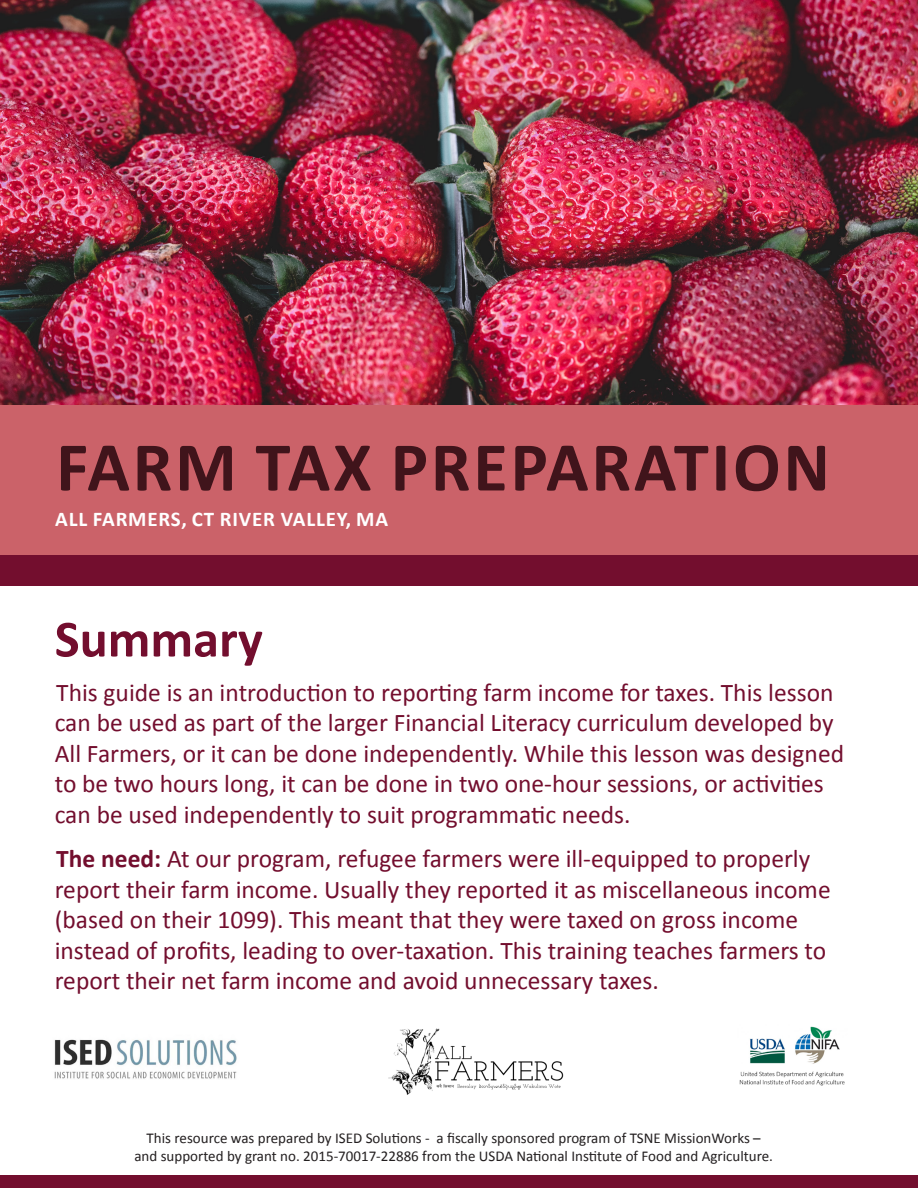
<style>
.page{position:relative;width:918px;height:1188px;background:#fff}
.page>*{position:absolute;margin:0;border:0;box-sizing:border-box;transform-origin:0 0}
.Activity_head{font:700 70.5px "Calibri";letter-spacing:.04em;color:#40141b}
.summary_head{font:700 52.5px "Calibri";color:#730e2e}
.Summary_text{font:25.5px/30.6px "Calibri";color:#730e2e}
.Activity_subhead{font:700 21px "Calibri";letter-spacing:.04em;color:#fff}
.t1{font:15px "Calibri";color:#231f20}
.s1{font-weight:700}
</style>
<div class="page">
<img style="left:54px;top:1039px;width:183px;height:40px">
<div style="left:0;top:1175px;width:918px;height:13px;background:#730e2e"></div>
<div style="left:0;top:555px;width:918px;height:31px;background:#730e2e"></div>
<div style="left:0;top:404px;width:918px;height:151px;background:#cb6269"></div>
<img style="left:1px;top:0;width:917px;height:404px">
<img style="left:388px;top:1028px;width:176px;height:67px">
<img style="left:739px;top:1026px;width:106px;height:60px">
<p class="Activity_head" style="left:56px;top:422px;width:775px">FARM TAX PREPARATION</p>
<p class="Activity_subhead" style="left:55px;top:506px;width:335px">ALL FARMERS, CT RIVER VALLEY, MA</p>
<p class="summary_head" style="left:55px;top:605px;width:210px">Summary</p>
<p class="Summary_text" style="left:55px;top:677px;width:791px">This guide is an introduction to reporting farm income for taxes. This lesson can be used as part of the larger Financial Literacy curriculum developed by All Farmers, or it can be done independently. While this lesson was designed to be two hours long, it can be done in two one-hour sessions, or activities can be used independently to suit programmatic needs.</p>
<p class="Summary_text" style="left:55px;top:843px;width:777px"><span class="s1">The need:</span> At our program, refugee farmers were ill-equipped to properly report their farm income. Usually they reported it as miscellaneous income (based on their 1099). This meant that they were taxed on gross income instead of profits, leading to over-taxation. This training teaches farmers to report their net farm income and avoid unnecessary taxes.</p>
<p class="t1" style="left:147px;top:1128px;width:616px">This resource was prepared by ISED Solutions - a fiscally sponsored program of TSNE MissionWorks –</p>
<p class="t1" style="left:134px;top:1146px;width:640px">and supported by grant no. 2015-70017-22886 from the USDA National Institute of Food and Agriculture.</p>
</div>
